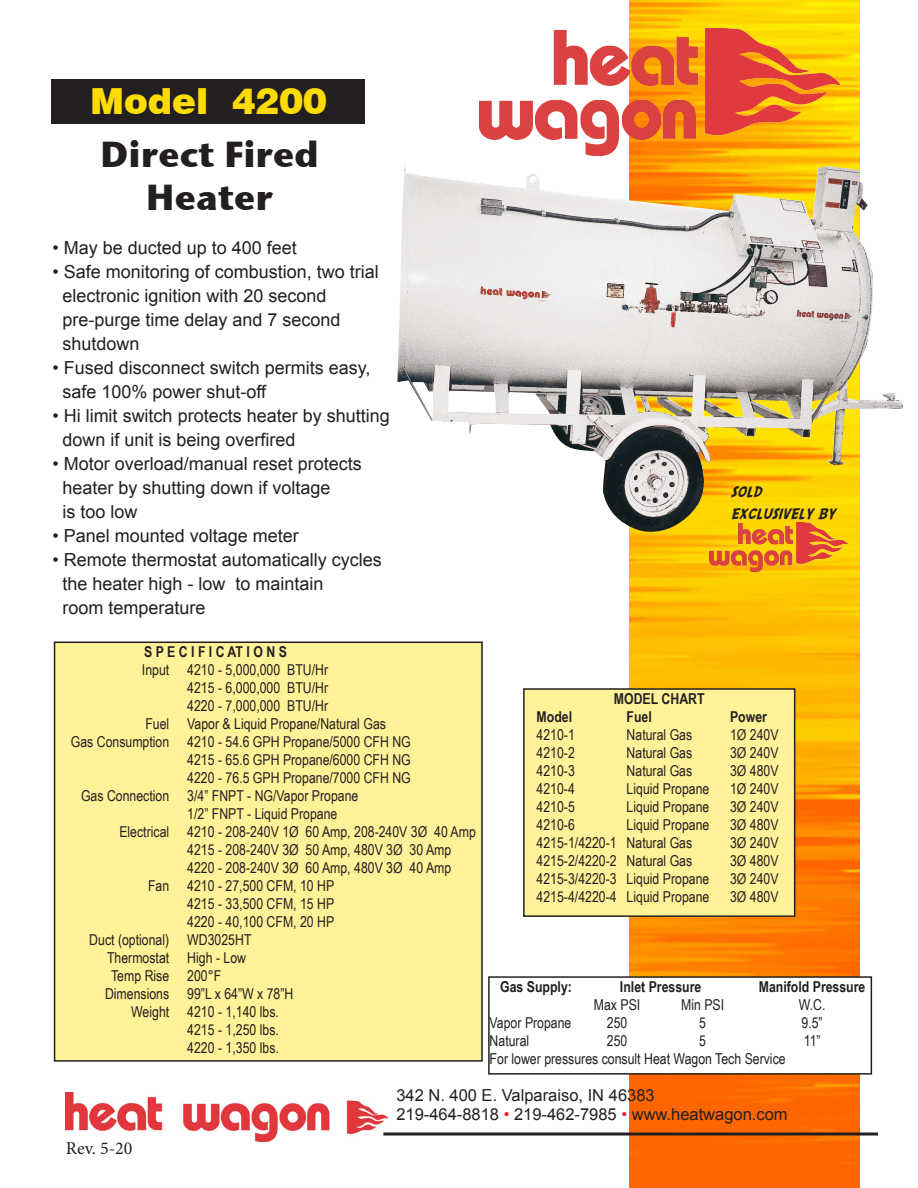
<style>
.page{position:relative;width:918px;height:1188px;background:#fff}
.page>*{position:absolute;margin:0;border:0;box-sizing:border-box;transform-origin:0 0}
.t1{font:36px "Stone Sans ITCTT Bold";color:#231f20}
.t2{font:900 36px "Swiss 721 BT";color:#ffdc01}
.t3{font:18px/24px "Arial";color:#231f20}
.t4{font:18px "SF Comic Script";color:#231f20}
.t5{font:18px "Minion Pro";color:#231f20}
.t6{font:16.5px "Arial";color:#231f20}
.t7{font:15px "Arial Narrow";color:#231f20}
.t8{font:700 15px "Arial Narrow";color:#231f20}
.s1{color:#ee1d23}
</style>
<div class="page">
<img style="left:630px;top:0;width:230px;height:1188px">
<img style="left:479px;top:28px;width:361px;height:128px">
<img style="left:66px;top:1093px;width:322px;height:48px">
<svg style="left:383px;top:1132px;width:495px;height:4px;background:#59453a"></svg>
<div style="left:52px;top:80px;width:313px;height:44px;background:#231f20"></div>
<div style="left:55px;top:642px;width:427px;height:419px;background:#fff298"></div>
<div style="left:54px;top:642px;width:429px;height:420px;border:2px solid #231f20"></div>
<div style="left:489px;top:977px;width:382px;height:97px;background:#fff"></div>
<div style="left:488px;top:976px;width:384px;height:99px;border:2px solid #231f20"></div>
<div style="left:524px;top:689px;width:271px;height:227px;background:#fff298"></div>
<div style="left:523px;top:688px;width:272px;height:229px;border:2px solid #231f20"></div>
<img style="left:710px;top:532px;width:137px;height:39px">
<img style="left:397px;top:164px;width:506px;height:368px">
<p class="t2" style="left:90px;top:80px;width:238px">Model 4200</p>
<p class="t1" style="left:100px;top:131px;width:220px">Direct Fired</p>
<p class="t1" style="left:146px;top:174px;width:129px">Heater</p>
<p class="t3" style="left:52px;top:236px;width:246px">• May be ducted up to 400 feet</p>
<p class="t3" style="left:52px;top:260px;width:328px">• Safe monitoring of combustion, two trial</p>
<p class="t3" style="left:62px;top:284px;width:266px">electronic ignition with 20 second</p>
<p class="t3" style="left:62px;top:308px;width:280px">pre-purge time delay and 7 second</p>
<p class="t3" style="left:62px;top:332px;width:79px">shutdown</p>
<p class="t3" style="left:52px;top:356px;width:320px">• Fused disconnect switch permits easy,</p>
<p class="t3" style="left:62px;top:380px;width:205px">safe 100% power shut-off</p>
<p class="t3" style="left:52px;top:404px;width:339px">• Hi limit switch protects heater by shutting</p>
<p class="t3" style="left:62px;top:428px;width:235px">down if unit is being overfired</p>
<p class="t3" style="left:52px;top:452px;width:311px">• Motor overload/manual reset protects</p>
<p class="t3" style="left:62px;top:476px;width:270px">heater by shutting down if voltage is too low</p>
<p class="t3" style="left:52px;top:524px;width:248px">• Panel mounted voltage meter</p>
<p class="t3" style="left:52px;top:548px;width:331px">• Remote thermostat automatically cycles</p>
<p class="t3" style="left:62px;top:572px;width:263px">the heater high - low to maintain room temperature</p>
<p class="t8" style="left:144px;top:643px;width:144px">S P E C I F I C AT I O N S</p>
<p class="t7" style="left:142px;top:661px;width:188px">Input 4210 - 5,000,000 BTU/Hr</p>
<p class="t7" style="left:187px;top:679px;width:142px">4215 - 6,000,000 BTU/Hr</p>
<p class="t7" style="left:187px;top:697px;width:142px">4220 - 7,000,000 BTU/Hr</p>
<p class="t7" style="left:145px;top:715px;width:242px">Fuel Vapor &amp; Liquid Propane/Natural Gas</p>
<p class="t7" style="left:71px;top:733px;width:342px">Gas Consumption 4210 - 54.6 GPH Propane/5000 CFH NG</p>
<p class="t7" style="left:187px;top:751px;width:225px">4215 - 65.6 GPH Propane/6000 CFH NG</p>
<p class="t7" style="left:187px;top:769px;width:225px">4220 - 76.5 GPH Propane/7000 CFH NG</p>
<p class="t7" style="left:81px;top:787px;width:279px">Gas Connection 3/4” FNPT - NG/Vapor Propane</p>
<p class="t7" style="left:187px;top:805px;width:152px">1/2” FNPT - Liquid Propane</p>
<p class="t7" style="left:119px;top:823px;width:358px">Electrical 4210 - 208-240V 1Ø 60 Amp, 208-240V 3Ø 40 Amp</p>
<p class="t7" style="left:187px;top:841px;width:266px">4215 - 208-240V 3Ø 50 Amp, 480V 3Ø 30 Amp</p>
<p class="t7" style="left:187px;top:859px;width:266px">4220 - 208-240V 3Ø 60 Amp, 480V 3Ø 40 Amp</p>
<p class="t7" style="left:148px;top:877px;width:188px">Fan 4210 - 27,500 CFM, 10 HP</p>
<p class="t7" style="left:187px;top:895px;width:148px">4215 - 33,500 CFM, 15 HP</p>
<p class="t7" style="left:187px;top:913px;width:148px">4220 - 40,100 CFM, 20 HP</p>
<p class="t7" style="left:89px;top:931px;width:164px">Duct (optional) WD3025HT</p>
<p class="t7" style="left:107px;top:949px;width:140px">Thermostat High - Low</p>
<p class="t7" style="left:111px;top:967px;width:112px">Temp Rise 200°F</p>
<p class="t7" style="left:105px;top:985px;width:190px">Dimensions 99”L x 64”W x 78”H</p>
<p class="t7" style="left:131px;top:1003px;width:149px">Weight 4210 - 1,140 lbs.</p>
<p class="t7" style="left:187px;top:1021px;width:93px">4215 - 1,250 lbs.</p>
<p class="t7" style="left:187px;top:1039px;width:93px">4220 - 1,350 lbs.</p>
<p class="t4" style="left:730px;top:482px;width:33px">SOLD</p>
<p class="t4" style="left:730px;top:504px;width:106px">EXCLUSIVELY BY</p>
<p class="t8" style="left:614px;top:690px;width:92px">MODEL CHART</p>
<p class="t8" style="left:537px;top:708px;width:37px">Model</p>
<p class="t8" style="left:627px;top:708px;width:27px">Fuel</p>
<p class="t8" style="left:730px;top:708px;width:38px">Power</p>
<p class="t7" style="left:537px;top:726px;width:40px">4210-1</p>
<p class="t7" style="left:627px;top:726px;width:67px">Natural Gas</p>
<p class="t7" style="left:730px;top:726px;width:50px">1Ø 240V</p>
<p class="t7" style="left:537px;top:744px;width:40px">4210-2</p>
<p class="t7" style="left:627px;top:744px;width:67px">Natural Gas</p>
<p class="t7" style="left:730px;top:744px;width:50px">3Ø 240V</p>
<p class="t7" style="left:537px;top:762px;width:40px">4210-3</p>
<p class="t7" style="left:627px;top:762px;width:67px">Natural Gas</p>
<p class="t7" style="left:730px;top:762px;width:50px">3Ø 480V</p>
<p class="t7" style="left:537px;top:780px;width:40px">4210-4</p>
<p class="t7" style="left:627px;top:780px;width:84px">Liquid Propane</p>
<p class="t7" style="left:730px;top:780px;width:50px">1Ø 240V</p>
<p class="t7" style="left:537px;top:798px;width:40px">4210-5</p>
<p class="t7" style="left:627px;top:798px;width:84px">Liquid Propane</p>
<p class="t7" style="left:730px;top:798px;width:50px">3Ø 240V</p>
<p class="t7" style="left:537px;top:816px;width:40px">4210-6</p>
<p class="t7" style="left:627px;top:816px;width:84px">Liquid Propane</p>
<p class="t7" style="left:730px;top:816px;width:50px">3Ø 480V</p>
<p class="t7" style="left:537px;top:834px;width:157px">4215-1/4220-1 Natural Gas</p>
<p class="t7" style="left:730px;top:834px;width:50px">3Ø 240V</p>
<p class="t7" style="left:537px;top:852px;width:157px">4215-2/4220-2 Natural Gas</p>
<p class="t7" style="left:730px;top:852px;width:50px">3Ø 480V</p>
<p class="t7" style="left:537px;top:870px;width:174px">4215-3/4220-3 Liquid Propane</p>
<p class="t7" style="left:730px;top:870px;width:50px">3Ø 240V</p>
<p class="t7" style="left:537px;top:888px;width:174px">4215-4/4220-4 Liquid Propane</p>
<p class="t7" style="left:730px;top:888px;width:50px">3Ø 480V</p>
<p class="t8" style="left:500px;top:978px;width:73px">Gas Supply:</p>
<p class="t8" style="left:620px;top:978px;width:83px">Inlet Pressure</p>
<p class="t8" style="left:759px;top:978px;width:108px">Manifold Pressure</p>
<p class="t7" style="left:594px;top:996px;width:48px">Max PSI</p>
<p class="t7" style="left:681px;top:996px;width:45px">Min PSI</p>
<p class="t7" style="left:799px;top:996px;width:28px">W.C.</p>
<p class="t7" style="left:490px;top:1014px;width:83px">Vapor Propane</p>
<p class="t7" style="left:607px;top:1014px;width:22px">250</p>
<p class="t7" style="left:699px;top:1014px;width:8px">5</p>
<p class="t7" style="left:802px;top:1014px;width:23px">9.5”</p>
<p class="t7" style="left:490px;top:1032px;width:41px">Natural</p>
<p class="t7" style="left:607px;top:1032px;width:22px">250</p>
<p class="t7" style="left:699px;top:1032px;width:8px">5</p>
<p class="t7" style="left:804px;top:1032px;width:18px">11”</p>
<p class="t7" style="left:490px;top:1050px;width:298px">For lower pressures consult Heat Wagon Tech Service</p>
<p class="t5" style="left:66px;top:1136px;width:68px">Rev. 5-20</p>
<p class="t6" style="left:396px;top:1086px;width:260px">342 N. 400 E. Valparaiso, IN 46383</p>
<p class="t6" style="left:396px;top:1105px;width:393px">219-464-8818 <span class="s1">•</span> 219-462-7985 <span class="s1">•</span> www.heatwagon.com</p>
</div>
